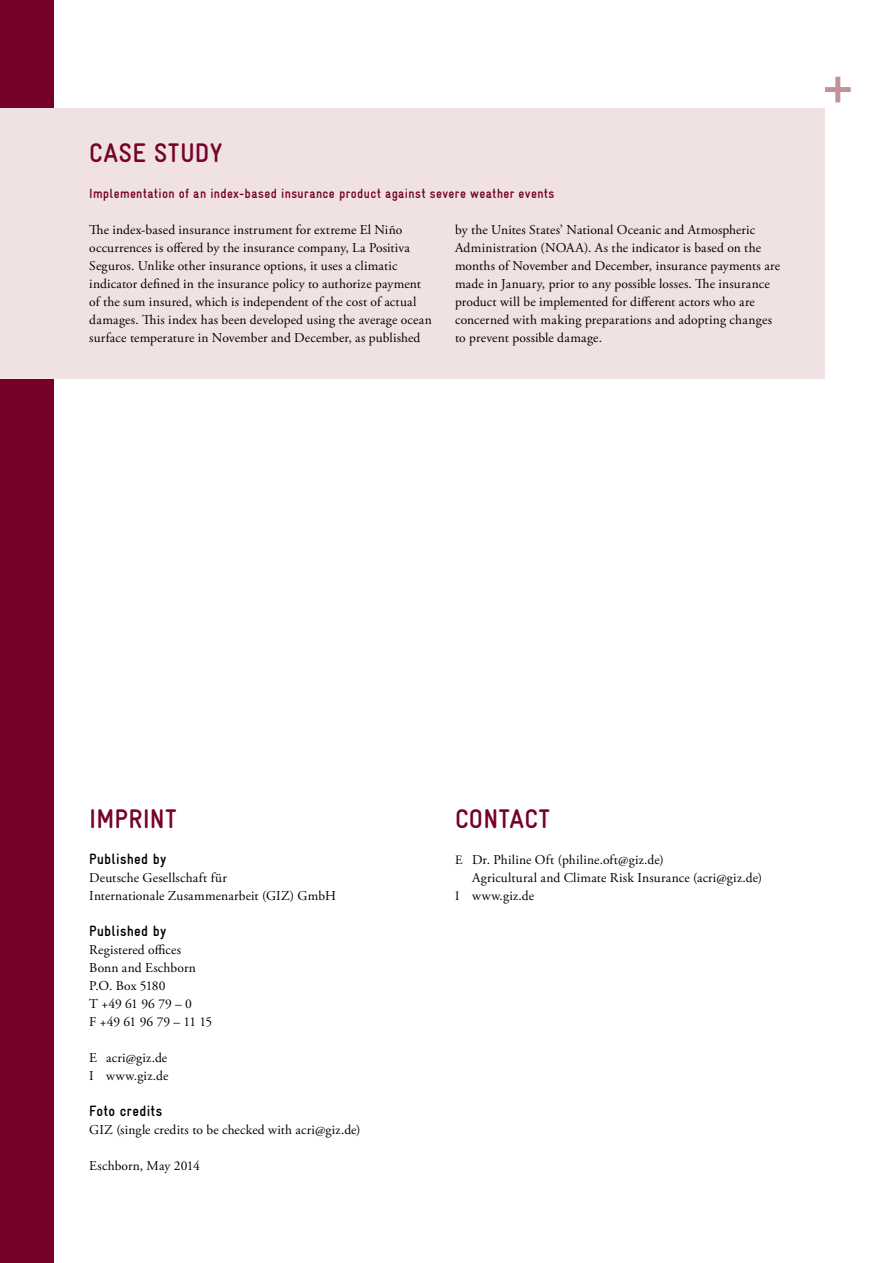
<style>
.page{position:relative;width:893px;height:1263px;background:#fff}
.page>*{position:absolute;margin:0;border:0;box-sizing:border-box;transform-origin:0 0}
.t1{font:700 condensed 27px "Gravur";letter-spacing:.015em;color:#760229}
.t2{font:700 condensed 15px "Gravur";letter-spacing:.02em;color:#000}
.t3{font:13.5px/18px "Adobe Garamond Pro";letter-spacing:.01em;color:#000}
.t4{font:700 condensed 13.5px "Gravur";letter-spacing:.025em;color:#760229}
.s1{font-size:12.75px}
</style>
<div class="page">
<div style="left:0;top:0;width:54px;height:1263px;background:#760229"></div>
<div style="left:825px;top:87px;width:26px;height:5px;background:#c49399"></div>
<div style="left:835px;top:77px;width:5px;height:25px;background:#c49399"></div>
<div style="left:0;top:108px;width:825px;height:270px;background:#f0e2e3"></div>
<h1 class="t1" style="left:89px;top:138px;width:135px">CASE STUDY</h1>
<p class="t4" style="left:89px;top:186px;width:467px">Implementation of an index-based insurance product against severe weather events</p>
<p class="t3" style="left:89px;top:221px;width:344px">The index-based insurance instrument for extreme El Niño occurrences is offered by the insurance company, La Positiva Seguros. Unlike other insurance options, it uses a climatic indicator defined in the insurance policy to authorize payment of the sum insured, which is independent of the cost of actual damages. This index has been developed using the average ocean surface temperature in November and December, as published</p>
<p class="t3" style="left:455px;top:221px;width:327px">by the Unites States’ National Oceanic and Atmospheric Administration (NOAA). As the indicator is based on the months of November and December, insurance payments are made in January, prior to any possible losses. The insurance product will be implemented for different actors who are concerned with making preparations and adopting changes to prevent possible damage.</p>
<h1 class="t1" style="left:89px;top:804px;width:89px">IMPRINT</h1>
<p class="t2" style="left:89px;top:851px;width:79px">Published by</p>
<p class="t3" style="left:89px;top:869px;width:248px">Deutsche Gesellschaft für<br>Internationale Zusammenarbeit (GIZ) GmbH</p>
<p class="t2" style="left:89px;top:923px;width:79px">Published by</p>
<p class="t3" style="left:89px;top:941px;width:124px">Registered offices<br>Bonn and Eschborn<br>P.O. Box 5180<br>T +49 61 96 79 – 0<br>F +49 61 96 79 – 11 15</p>
<p class="t3" style="left:89px;top:1049px;width:81px">E acri@giz.de<br>I www.giz.de</p>
<p class="t2" style="left:89px;top:1103px;width:74px">Foto credits</p>
<p class="t3" style="left:89px;top:1121px;width:273px">GIZ (single credits to be checked with acri@giz.de)</p>
<p class="t3" style="left:89px;top:1157px;width:112px">Eschborn, May 2014</p>
<h1 class="t1" style="left:455px;top:804px;width:96px">CONTACT</h1>
<p class="t3" style="left:455px;top:851px;width:210px"><span class="s1">E</span> Dr. Philine Oft (philine.oft@giz.de)</p>
<p class="t3" style="left:472px;top:869px;width:291px">Agricultural and Climate Risk Insurance (acri@giz.de)</p>
<p class="t3" style="left:455px;top:887px;width:81px"><span class="s1">I</span> www.giz.de</p>
</div>
